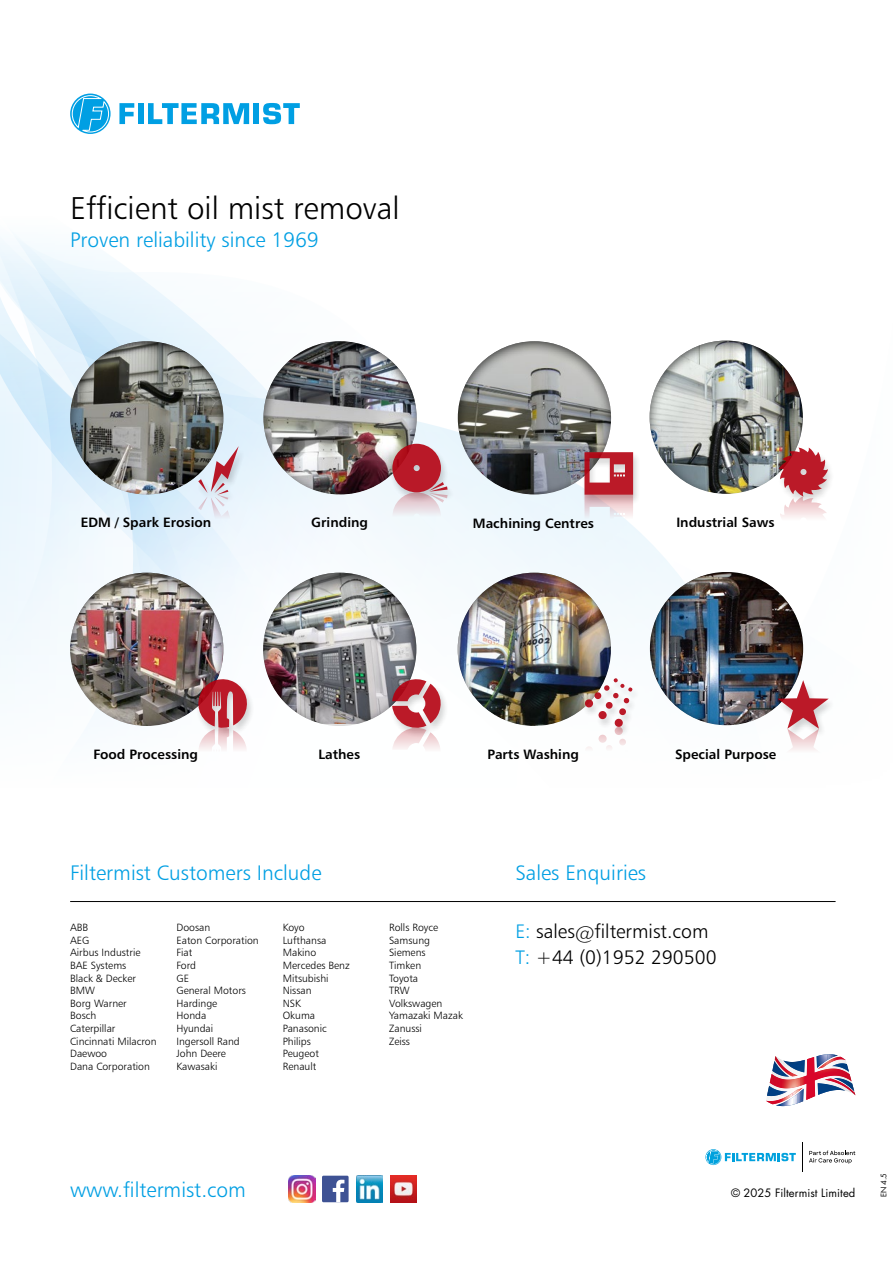
<style>
.page{position:relative;width:893px;height:1263px;background:#fff}
.page>*{position:absolute;margin:0;border:0;box-sizing:border-box;transform-origin:0 0}
.t1{font:31.5px "Humanist 777 BT Light B";color:#000}
.t2{font:21px "Humanist 777 BT Light B";color:#009fe3}
.t3{font:19.5px "Humanist 777 BT Light B";color:#000}
.t4{font:13.5px "Humanist 777 BT Bold B";color:#000}
.t5{font:11.25px "Futura Std";letter-spacing:.005em;color:#000}
.t6{font:10.5px "Humanist 777 BT Light B";color:#000}
.t7{font:7.5px "Futura Std";color:#000}
.s1{color:#009fe3}
</style>
<div class="page">
<svg style="left:517px;top:417px;width:158px;height:204px"></svg>
<svg style="left:0;top:236px;width:517px;height:444px"></svg>
<svg style="left:766px;top:1054px;width:90px;height:53px"></svg>
<div style="left:261px;top:571px;width:156px;height:156px;background:#000;opacity:.75"></div>
<div style="left:389px;top:678px;width:60px;height:60px;background:#000;opacity:.2"></div>
<svg style="left:392px;top:679px;width:52px;height:70px"></svg>
<div style="left:68px;top:340px;width:156px;height:156px;background:#000;opacity:.75"></div>
<div style="left:196px;top:446px;width:51px;height:59px;background:#000;opacity:.2"></div>
<svg style="left:198px;top:446px;width:41px;height:73px;background:#cac0c9"></svg>
<div style="left:261px;top:340px;width:156px;height:156px;background:#000;opacity:.75"></div>
<div style="left:389px;top:443px;width:67px;height:60px;background:#000;opacity:.2"></div>
<svg style="left:392px;top:444px;width:56px;height:73px;background:#ce838c"></svg>
<div style="left:455px;top:340px;width:156px;height:156px;background:#000;opacity:.75"></div>
<div style="left:581px;top:451px;width:61px;height:54px;background:#000;opacity:.2"></div>
<svg style="left:584px;top:452px;width:49px;height:67px;background:#cf8189"></svg>
<div style="left:647px;top:339px;width:156px;height:156px;background:#000;opacity:.75"></div>
<div style="left:776px;top:447px;width:60px;height:59px;background:#000;opacity:.2"></div>
<svg style="left:779px;top:448px;width:49px;height:70px"></svg>
<div style="left:68px;top:571px;width:156px;height:156px;background:#000;opacity:.75"></div>
<div style="left:195px;top:678px;width:61px;height:60px;background:#fcfdff"></div>
<svg style="left:195px;top:679px;width:55px;height:71px"></svg>
<div style="left:455px;top:571px;width:156px;height:156px;background:#000;opacity:.75"></div>
<div style="left:582px;top:677px;width:59px;height:60px;background:#000;opacity:.2"></div>
<svg style="left:584px;top:678px;width:49px;height:71px"></svg>
<div style="left:648px;top:571px;width:156px;height:156px;background:#000;opacity:.75"></div>
<div style="left:775px;top:680px;width:61px;height:59px;background:#000;opacity:.2"></div>
<svg style="left:778px;top:680px;width:51px;height:70px"></svg>
<img style="left:390px;top:1176px;width:27px;height:26px">
<div style="left:322px;top:1176px;width:27px;height:26px;background:#3e5294"></div>
<svg style="left:333px;top:1180px;width:11px;height:22px"></svg>
<img style="left:356px;top:1176px;width:27px;height:26px">
<img style="left:289px;top:1176px;width:26px;height:26px">
<hr style="left:70px;top:901px;width:766px;height:1px;background:#000">
<svg style="left:119px;top:103px;width:15px;height:21px"></svg>
<div style="left:138px;top:103px;width:6px;height:21px;background:#009fe3"></div>
<svg style="left:148px;top:103px;width:101px;height:21px"></svg>
<div style="left:254px;top:103px;width:5px;height:21px;background:#009fe3"></div>
<svg style="left:263px;top:103px;width:37px;height:21px"></svg>
<svg style="left:70px;top:94px;width:41px;height:40px"></svg>
<svg style="left:71px;top:95px;width:38px;height:38px"></svg>
<svg style="left:705px;top:1149px;width:91px;height:16px"></svg>
<svg style="left:809px;top:1150px;width:46px;height:14px"></svg>
<hr style="left:802px;top:1142px;width:1px;height:30px;background:#000">
<p class="t1" style="left:70px;top:188px;width:331px">Efficient oil mist removal</p>
<p class="t2" style="left:70px;top:226px;width:250px">Proven reliability since 1969</p>
<p class="t4" style="left:81px;top:514px;width:132px">EDM / Spark Erosion</p>
<p class="t4" style="left:311px;top:514px;width:58px">Grinding</p>
<p class="t4" style="left:473px;top:515px;width:123px">Machining Centres</p>
<p class="t4" style="left:676px;top:514px;width:100px">Industrial Saws</p>
<p class="t4" style="left:94px;top:745px;width:106px">Food Processing</p>
<p class="t4" style="left:675px;top:745px;width:103px">Special Purpose</p>
<p class="t4" style="left:318px;top:745px;width:43px">Lathes</p>
<p class="t4" style="left:488px;top:745px;width:93px">Parts Washing</p>
<p class="t2" style="left:70px;top:860px;width:253px">Filtermist Customers Include</p>
<p class="t2" style="left:515px;top:860px;width:132px">Sales Enquiries</p>
<p class="t6" style="left:70px;top:921px;width:20px">ABB</p>
<p class="t6" style="left:70px;top:934px;width:21px">AEG</p>
<p class="t6" style="left:70px;top:946px;width:72px">Airbus Industrie</p>
<p class="t6" style="left:70px;top:959px;width:58px">BAE Systems</p>
<p class="t6" style="left:70px;top:971px;width:67px">Black &amp; Decker</p>
<p class="t6" style="left:70px;top:984px;width:26px">BMW</p>
<p class="t6" style="left:70px;top:997px;width:58px">Borg Warner</p>
<p class="t6" style="left:70px;top:1009px;width:28px">Bosch</p>
<p class="t6" style="left:70px;top:1022px;width:47px">Caterpillar</p>
<p class="t6" style="left:70px;top:1034px;width:88px">Cincinnati Milacron</p>
<p class="t6" style="left:70px;top:1047px;width:39px">Daewoo</p>
<p class="t6" style="left:70px;top:1060px;width:81px">Dana Corporation</p>
<p class="t6" style="left:389px;top:921px;width:51px">Rolls Royce</p>
<p class="t6" style="left:389px;top:934px;width:43px">Samsung</p>
<p class="t6" style="left:389px;top:946px;width:38px">Siemens</p>
<p class="t6" style="left:389px;top:959px;width:34px">Timken</p>
<p class="t6" style="left:389px;top:971px;width:31px">Toyota</p>
<p class="t6" style="left:389px;top:984px;width:22px">TRW</p>
<p class="t6" style="left:389px;top:997px;width:55px">Volkswagen</p>
<p class="t6" style="left:389px;top:1009px;width:75px">Yamazaki Mazak</p>
<p class="t6" style="left:389px;top:1022px;width:34px">Zanussi</p>
<p class="t6" style="left:389px;top:1034px;width:22px">Zeiss</p>
<p class="t3" style="left:515px;top:920px;width:195px"><span class="s1">E:</span> sales@filtermist.com</p>
<p class="t3" style="left:515px;top:945px;width:203px"><span class="s1">T:</span> +44 (0)1952 290500</p>
<p class="t6" style="left:176px;top:921px;width:35px">Doosan</p>
<p class="t6" style="left:176px;top:934px;width:84px">Eaton Corporation</p>
<p class="t6" style="left:176px;top:946px;width:17px">Fiat</p>
<p class="t6" style="left:176px;top:959px;width:21px">Ford</p>
<p class="t6" style="left:176px;top:971px;width:14px">GE</p>
<p class="t6" style="left:176px;top:984px;width:71px">General Motors</p>
<p class="t6" style="left:176px;top:997px;width:42px">Hardinge</p>
<p class="t6" style="left:176px;top:1009px;width:31px">Honda</p>
<p class="t6" style="left:176px;top:1022px;width:38px">Hyundai</p>
<p class="t6" style="left:176px;top:1034px;width:65px">Ingersoll Rand</p>
<p class="t6" style="left:176px;top:1047px;width:51px">John Deere</p>
<p class="t6" style="left:176px;top:1060px;width:43px">Kawasaki</p>
<p class="t6" style="left:283px;top:921px;width:23px">Koyo</p>
<p class="t6" style="left:283px;top:934px;width:45px">Lufthansa</p>
<p class="t6" style="left:283px;top:946px;width:35px">Makino</p>
<p class="t6" style="left:283px;top:959px;width:69px">Mercedes Benz</p>
<p class="t6" style="left:283px;top:971px;width:47px">Mitsubishi</p>
<p class="t6" style="left:283px;top:984px;width:30px">Nissan</p>
<p class="t6" style="left:283px;top:997px;width:20px">NSK</p>
<p class="t6" style="left:283px;top:1009px;width:34px">Okuma</p>
<p class="t6" style="left:283px;top:1022px;width:46px">Panasonic</p>
<p class="t6" style="left:283px;top:1034px;width:30px">Philips</p>
<p class="t6" style="left:283px;top:1047px;width:38px">Peugeot</p>
<p class="t6" style="left:283px;top:1060px;width:35px">Renault</p>
<p class="t2" style="left:70px;top:1177px;width:177px">www.filtermist.com</p>
<p class="t5" style="left:731px;top:1186px;width:126px">© 2025 Filtermist Limited</p>
<p class="t7" style="left:879px;top:1197px;width:26px;rotate:-90deg">EN 4.5</p>
</div>
